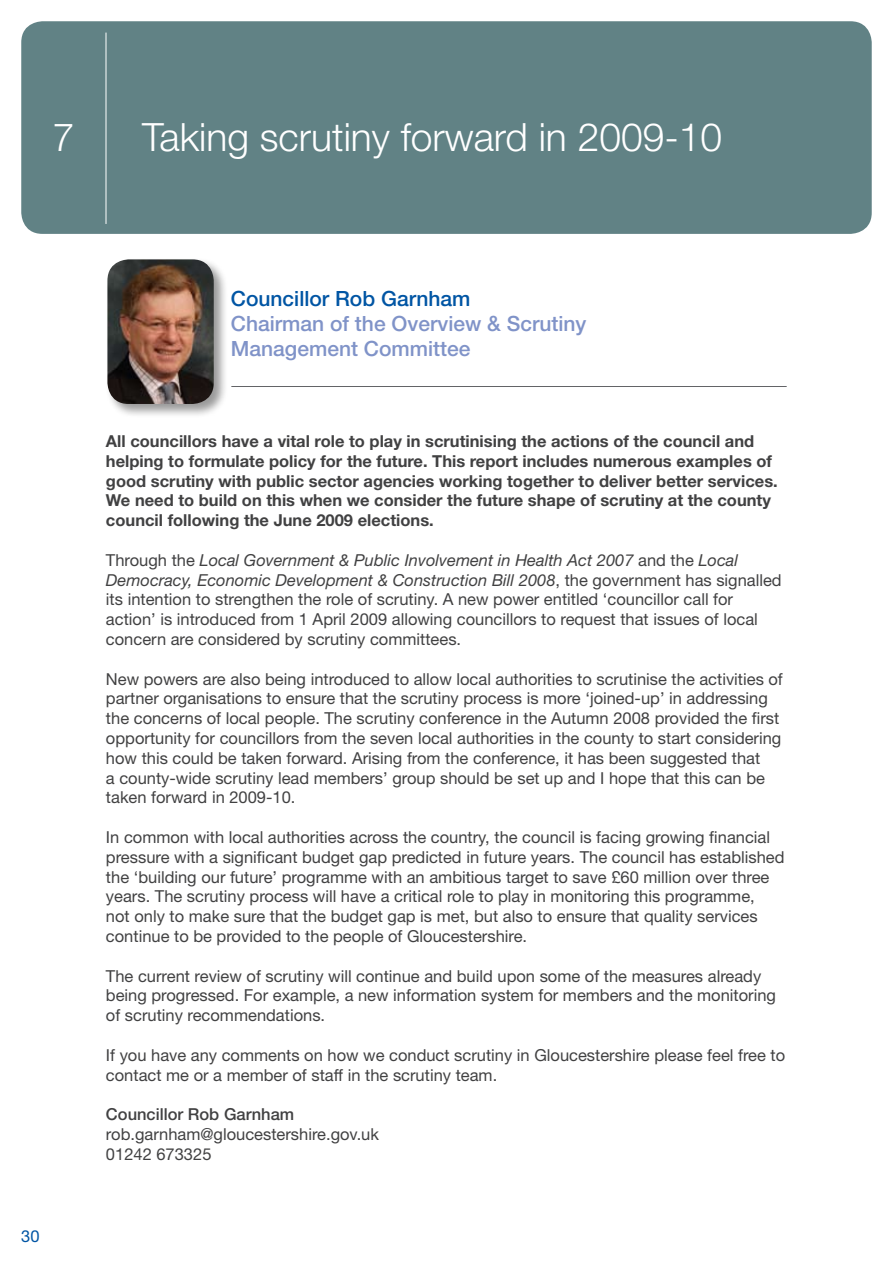
<style>
.page{position:relative;width:893px;height:1263px;background:#fff}
.page>*{position:absolute;margin:0;border:0;box-sizing:border-box;transform-origin:0 0}
.t1{font:300 39px "Helvetica Neue";color:#fff}
.t2{font:500 21px/25.2px "Helvetica Neue";color:#8093c8}
.t3{font:500 21px "Helvetica Neue";color:#0055a4}
.t4{font:16.5px/19.8px "Helvetica Neue";color:#414142}
.t5{font:700 16.5px/19.8px "Helvetica Neue";color:#414142}
.t6{font:500 16.5px "Helvetica Neue";color:#414142}
.t7{font:16.5px "Helvetica Neue";color:#0055a4}
.s1{font-style:italic}
</style>
<div class="page">
<div style="left:21px;top:21px;width:851px;height:213px;background:#618285;border-radius:21px"></div>
<hr style="left:106px;top:33px;width:1px;height:191px;background:#fff">
<div style="left:106px;top:257px;width:122px;height:161px;background:#000;opacity:.4"></div>
<img style="left:107px;top:259px;width:107px;height:145px">
<hr style="left:231px;top:386px;width:556px;height:1px;background:#636467">
<h1 class="t1" style="left:53px;top:113px;width:23px">7</h1>
<h1 class="t1" style="left:142px;top:113px;width:582px">Taking scrutiny forward in 2009-10</h1>
<p class="t7" style="left:21px;top:1226px;width:20px">30</p>
<p class="t3" style="left:231px;top:286px;width:241px">Councillor Rob Garnham</p>
<p class="t2" style="left:231px;top:311px;width:357px">Chairman of the Overview &amp; Scrutiny<br>Management Committee</p>
<p class="t5" style="left:106px;top:431px;width:673px">All councillors have a vital role to play in scrutinising the actions of the council and helping to formulate policy for the future. This report includes numerous examples of good scrutiny with public sector agencies working together to deliver better services.<br>We need to build on this when we consider the future shape of scrutiny at the county council following the June 2009 elections.</p>
<p class="t4" style="left:106px;top:550px;width:677px">Through the <span class="s1">Local Government &amp; Public Involvement in Health Act 2007</span> and the <span class="s1">Local Democracy, Economic Development &amp; Construction Bill 2008</span>, the government has signalled its intention to strengthen the role of scrutiny. A new power entitled ‘councillor call for action’ is introduced from 1 April 2009 allowing councillors to request that issues of local concern are considered by scrutiny committees.</p>
<p class="t4" style="left:106px;top:668px;width:678px">New powers are also being introduced to allow local authorities to scrutinise the activities of partner organisations to ensure that the scrutiny process is more ‘joined-up’ in addressing the concerns of local people. The scrutiny conference in the Autumn 2008 provided the first opportunity for councillors from the seven local authorities in the county to start considering how this could be taken forward. Arising from the conference, it has been suggested that<br>a county-wide scrutiny lead members’ group should be set up and I hope that this can be taken forward in 2009-10.</p>
<p class="t4" style="left:106px;top:827px;width:680px">In common with local authorities across the country, the council is facing growing financial pressure with a significant budget gap predicted in future years. The council has established the ‘building our future’ programme with an ambitious target to save £60 million over three years. The scrutiny process will have a critical role to play in monitoring this programme,<br>not only to make sure that the budget gap is met, but also to ensure that quality services continue to be provided to the people of Gloucestershire.</p>
<p class="t4" style="left:106px;top:965px;width:671px">The current review of scrutiny will continue and build upon some of the measures already being progressed. For example, a new information system for members and the monitoring of scrutiny recommendations.</p>
<p class="t4" style="left:106px;top:1045px;width:681px">If you have any comments on how we conduct scrutiny in Gloucestershire please feel free to contact me or a member of staff in the scrutiny team.</p>
<p class="t6" style="left:106px;top:1104px;width:190px">Councillor Rob Garnham</p>
<p class="t4" style="left:106px;top:1124px;width:274px">rob.garnham@gloucestershire.gov.uk<br>01242 673325</p>
</div>
